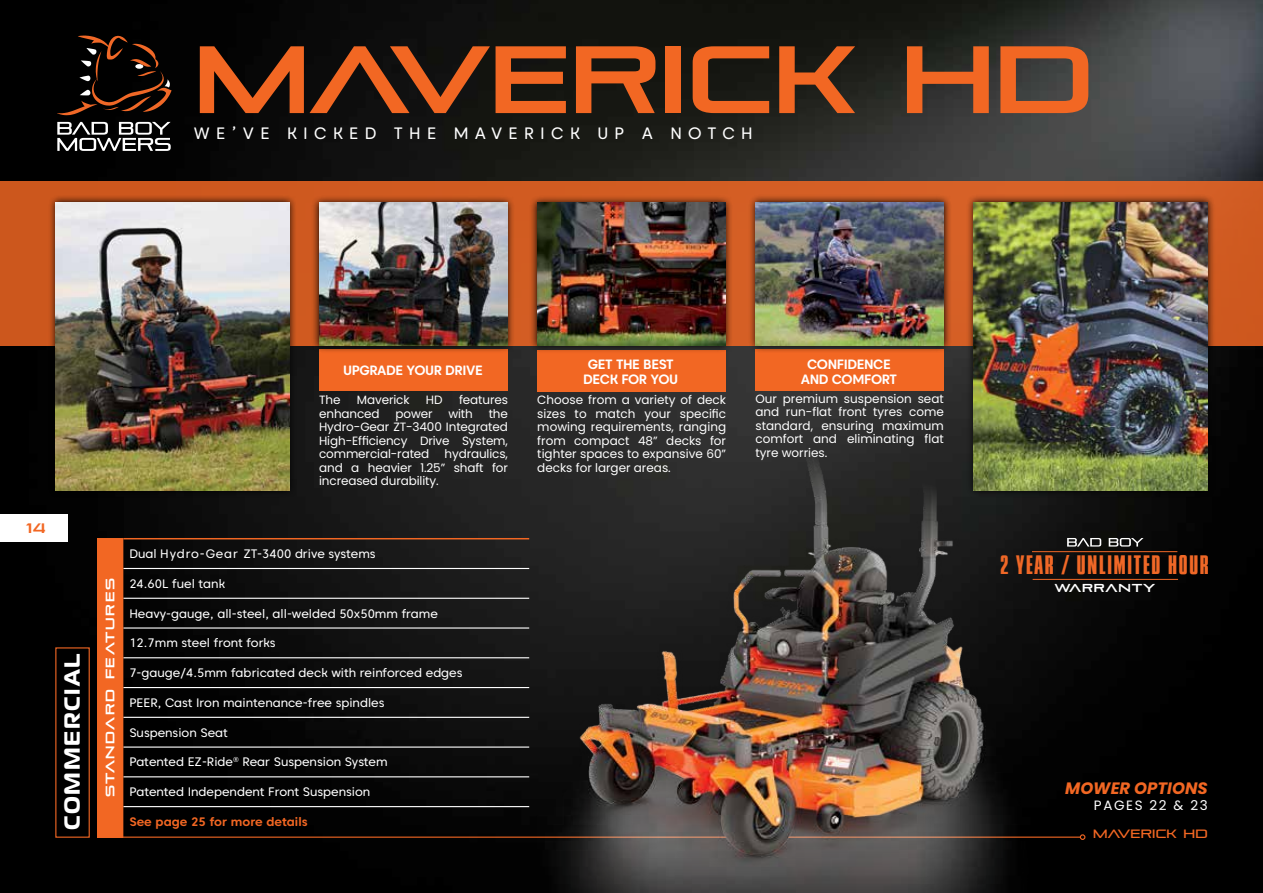
<style>
.page{position:relative;width:1263px;height:893px;background:#fff}
.page>*{position:absolute;margin:0;border:0;box-sizing:border-box;transform-origin:0 0}
.t1{font:700 94.8px "Pirulen Rg";color:#f26723}
.t2{font:22.95px "Press Gothic";letter-spacing:.08em;color:#f06827}
.t3{font:700 21.9px "Magistral";letter-spacing:.08em;color:#fff}
.t4{font:16.5px "Caros Soft";letter-spacing:.38em;color:#fff}
.t5{font:italic 700 16.5px "Poppins";color:#f26723}
.t6{font:700 13.65px "Pirulen Rg";color:#f26723}
.t7{font:700 13.5px/15px "Caros Soft";letter-spacing:-.03em;color:#fff;text-align:center}
.t8{font:13.5px "Poppins";letter-spacing:.12em;color:#fff}
.t9{font:12.3px "Caros Soft";color:#fff}
.t10{font:700 12.3px "Caros Soft";color:#f26723}
.t11{font:700 12.3px "Pirulen Rg";letter-spacing:.14em;color:#fff}
.t12{font:12px/13.5px "Poppins";letter-spacing:-.01em;color:#fff;text-align:justify}
.t13{font:12px "Pirulen Rg";letter-spacing:.02em;color:#f26723}
.t14{font:700 11.55px "Pirulen Rg";letter-spacing:.08em;color:#fff}
</style>
<div class="page">
<img style="left:0;top:0;width:1262px;height:893px">
<div style="left:0;top:181px;width:1263px;height:164px;background:#d05a20"></div>
<svg style="left:57px;top:122px;width:114px;height:29px"></svg>
<svg style="left:57px;top:36px;width:115px;height:79px;background:#22120a"></svg>
<hr style="left:123px;top:538px;width:406px;height:1px;background:#f26723">
<hr style="left:123px;top:568px;width:406px;height:1px;background:#fff">
<hr style="left:123px;top:598px;width:406px;height:1px;background:#fff">
<hr style="left:123px;top:627px;width:406px;height:2px;background:#fff">
<hr style="left:123px;top:657px;width:406px;height:1px;background:#fff">
<hr style="left:123px;top:687px;width:406px;height:1px;background:#fff">
<hr style="left:123px;top:717px;width:406px;height:1px;background:#fff">
<hr style="left:123px;top:746px;width:406px;height:2px;background:#fff">
<hr style="left:123px;top:776px;width:406px;height:1px;background:#fff">
<hr style="left:123px;top:806px;width:406px;height:1px;background:#fff">
<div style="left:755px;top:350px;width:189px;height:41px;background:#f26723"></div>
<div style="left:537px;top:350px;width:189px;height:41px;background:#f26723"></div>
<div style="left:319px;top:350px;width:189px;height:41px;background:#f26723"></div>
<div style="left:748px;top:195px;width:203px;height:158px;background:#000;opacity:.94"></div>
<img style="left:755px;top:202px;width:189px;height:143px">
<div style="left:529px;top:195px;width:204px;height:159px;background:#000;opacity:.94"></div>
<img style="left:537px;top:203px;width:189px;height:143px">
<div style="left:311px;top:195px;width:204px;height:159px;background:#000;opacity:.94"></div>
<img style="left:319px;top:203px;width:189px;height:143px">
<div style="left:48px;top:195px;width:249px;height:304px;background:#000;opacity:.94"></div>
<img style="left:56px;top:203px;width:233px;height:288px">
<div style="left:966px;top:195px;width:249px;height:303px;background:#000;opacity:.94"></div>
<img style="left:974px;top:202px;width:234px;height:289px">
<hr style="left:1262px;top:0;width:1px;height:893px;background:#f26723">
<hr style="left:97px;top:837px;width:983px;height:1px;background:#f26723">
<svg style="left:1080px;top:834px;width:5px;height:6px"></svg>
<img style="left:444px;top:366px;width:633px;height:527px">
<div style="left:97px;top:538px;width:26px;height:300px;background:#f26723"></div>
<div style="left:55px;top:647px;width:35px;height:191px;border:1px solid #f26723"></div>
<svg style="left:1067px;top:538px;width:34px;height:9px"></svg>
<svg style="left:1109px;top:538px;width:34px;height:9px"></svg>
<hr style="left:1032px;top:551px;width:145px;height:1px;background:#f06827">
<hr style="left:1033px;top:579px;width:145px;height:1px;background:#f06827">
<div style="left:0;top:515px;width:67px;height:27px;background:#fff"></div>
<h1 class="t1" style="left:194px;top:22px;width:901px">MAVERICK HD</h1>
<h3 class="t4" style="left:194px;top:123px;width:560px">WE’VE KICKED THE MAVERICK UP A NOTCH</h3>
<p class="t6" style="left:26px;top:520px;width:21px">14</p>
<h3 class="t3" style="left:58px;top:830px;width:177px;rotate:-90deg">COMMERCIAL</h3>
<p class="t7" style="left:343px;top:362px;width:141px">UPGRADE YOUR DRIVE</p>
<p class="t12" style="left:319px;top:393px;width:23px">The</p>
<p class="t12" style="left:357px;top:393px;width:54px">Maverick</p>
<p class="t12" style="left:426px;top:393px;width:18px">HD</p>
<p class="t12" style="left:459px;top:393px;width:50px">features</p>
<p class="t12" style="left:319px;top:407px;width:62px">enhanced</p>
<p class="t12" style="left:395px;top:407px;width:39px">power</p>
<p class="t12" style="left:448px;top:407px;width:26px">with</p>
<p class="t12" style="left:319px;top:407px;width:190px;text-indent:170px">the Hydro-Gear ZT-3400 Integrated High-Efficiency Drive System, commercial-rated</p>
<p class="t12" style="left:319px;top:447px;width:190px;text-indent:125px">hydraulics, and a heavier 1.25” shaft for increased durability.</p>
<p class="t11" style="left:103px;top:797px;width:220px;rotate:-90deg">STANDARD FEATURES</p>
<p class="t9" style="left:129px;top:546px;width:248px">Dual Hydro-Gear ZT-3400 drive systems</p>
<p class="t9" style="left:129px;top:575px;width:97px">24.60L fuel tank</p>
<p class="t9" style="left:129px;top:605px;width:310px">Heavy-gauge, all-steel, all-welded 50x50mm frame</p>
<p class="t9" style="left:129px;top:635px;width:148px">12.7mm steel front forks</p>
<p class="t9" style="left:129px;top:665px;width:335px">7-gauge/4.5mm fabricated deck with reinforced edges</p>
<p class="t9" style="left:129px;top:695px;width:257px">PEER, Cast Iron maintenance-free spindles</p>
<p class="t9" style="left:129px;top:724px;width:100px">Suspension Seat</p>
<p class="t9" style="left:129px;top:754px;width:260px">Patented EZ-Ride<sup>®</sup> Rear Suspension System</p>
<p class="t9" style="left:129px;top:784px;width:242px">Patented Independent Front Suspension</p>
<p class="t10" style="left:129px;top:813px;width:180px">See page 25 for more details</p>
<p class="t7" style="left:583px;top:356px;width:96px">GET THE BEST<br>DECK FOR YOU</p>
<p class="t12" style="left:537px;top:393px;width:190px">Choose from a variety of deck sizes to match your specific mowing requirements, ranging from compact 48” decks for tighter spaces to expansive 60” decks for larger areas.</p>
<p class="t7" style="left:801px;top:356px;width:98px">CONFIDENCE<br>AND COMFORT</p>
<p class="t12" style="left:755px;top:392px;width:190px">Our premium suspension seat and run-flat front tyres come standard, ensuring maximum comfort and eliminating flat tyre worries.</p>
<h2 class="t2" style="left:1000px;top:550px;width:210px">2 YEAR / UNLIMITED HOUR</h2>
<p class="t14" style="left:1055px;top:581px;width:102px">WARRANTY</p>
<h3 class="t5" style="left:1065px;top:779px;width:144px">MOWER OPTIONS</h3>
<p class="t8" style="left:1094px;top:798px;width:115px">PAGES 22 &amp; 23</p>
<p class="t13" style="left:1093px;top:826px;width:116px">MAVERICK HD</p>
</div>
